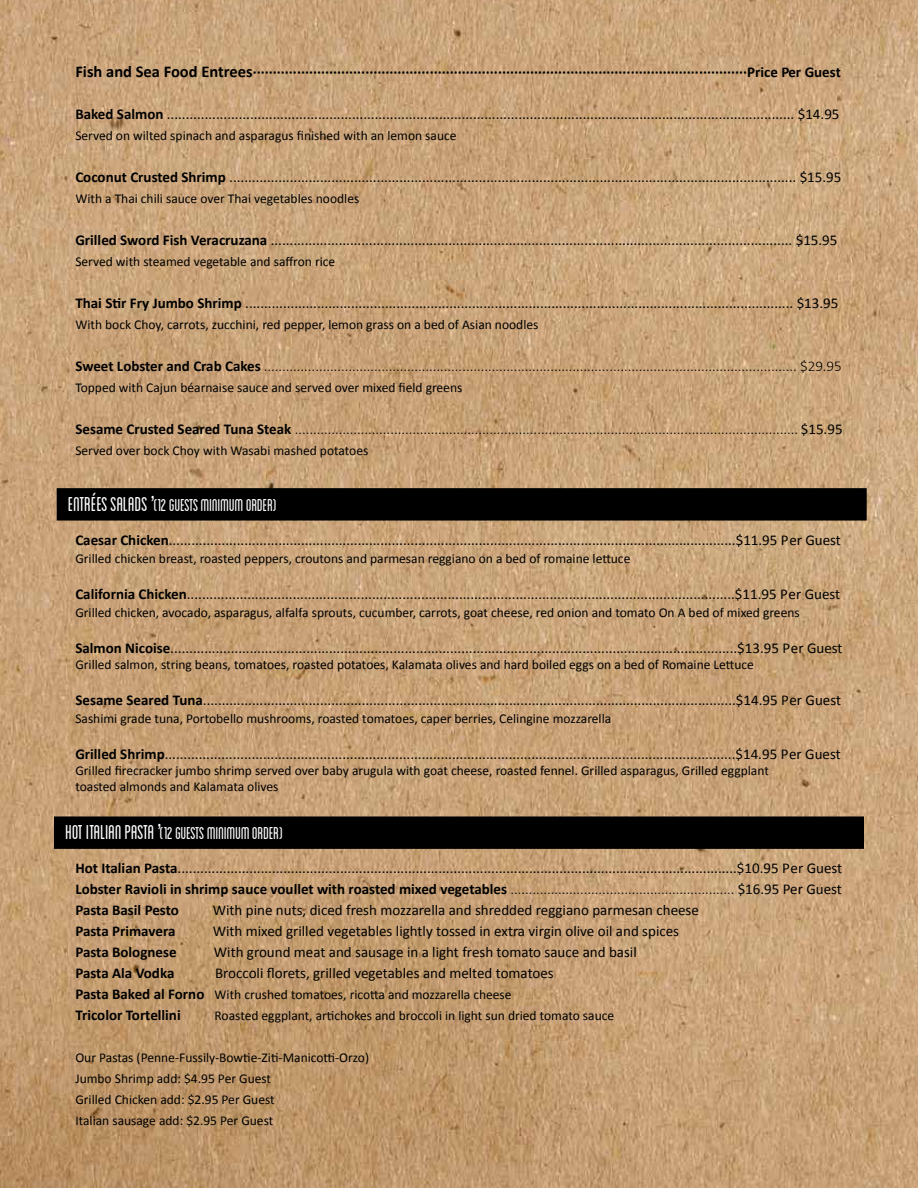
<style>
.page{position:relative;width:918px;height:1188px;background:#fff}
.page>*{position:absolute;margin:0;border:0;box-sizing:border-box;transform-origin:0 0}
.t1{font:condensed 18px "Blanch";color:#fff}
.t2{font:15px/21px "Calibri";color:#000;text-align:justify}
.t3{font:300 15px "Calibri";color:#000}
.t4{font:700 15px "Calibri";color:#000}
.t5{font:13.5px/21px "Calibri";color:#000}
.s1{font-size:16.5px}
.s2{font-weight:700}
.s3{font-weight:400}
.s4{font-size:21px}
.s5{font-weight:300}
.s6{font-weight:700;font-size:15px}
</style>
<div class="page">
<img style="left:0;top:0;width:918px;height:1188px">
<div style="left:57px;top:489px;width:809px;height:31px;background:#000"></div>
<div style="left:57px;top:488px;width:810px;height:33px;border:2px solid #000"></div>
<div style="left:55px;top:817px;width:808px;height:31px;background:#000"></div>
<div style="left:54px;top:816px;width:810px;height:33px;border:2px solid #000"></div>
<p class="t4" style="left:75px;top:63px;width:767px"><span class="s1">Fish and Sea Food Entrees</span>···························································································································Price Per Guest</p>
<p class="t2" style="left:75px;top:104px;width:766px"><span class="s2">Baked Salmon</span> ...................................................................................................................................................................... $14.95</p>
<p class="t5" style="left:75px;top:125px;width:383px">Served on wilted spinach and asparagus finished with an lemon sauce</p>
<p class="t2" style="left:75px;top:167px;width:768px"><span class="s2">Coconut Crusted Shrimp</span> ...................................................................................................................................................... $15.95</p>
<p class="t5" style="left:75px;top:188px;width:285px">With a Thai chili sauce over Thai vegetables noodles</p>
<p class="t2" style="left:75px;top:230px;width:764px"><span class="s2">Grilled Sword Fish Veracruzana</span> .......................................................................................................................................... $15.95</p>
<p class="t5" style="left:75px;top:251px;width:261px">Served with steamed vegetable and saffron rice</p>
<p class="t2" style="left:75px;top:293px;width:765px"><span class="s2">Thai Stir Fry Jumbo Shrimp</span> ................................................................................................................................................. $13.95</p>
<p class="t5" style="left:75px;top:314px;width:465px">With bock Choy, carrots, zucchini, red pepper, lemon grass on a bed of Asian noodles</p>
<p class="t3" style="left:75px;top:357px;width:768px"><span class="s2">Sweet Lobster and Crab Cakes</span> ................................................................................................................................................. $29.95</p>
<p class="t5" style="left:75px;top:377px;width:388px">Topped with Cajun béarnaise sauce and served over mixed field greens</p>
<p class="t3" style="left:75px;top:420px;width:769px"><span class="s2">Sesame Crusted Seared Tuna Steak</span> ......................................................................................................................................... <span class="s3">$15.95</span></p>
<p class="t5" style="left:75px;top:440px;width:295px">Served over bock Choy with Wasabi mashed potatoes</p>
<p class="t1" style="left:68px;top:495px;width:210px"><span class="s4">ENTRÉES SALADS</span> (12 GUESTS MINIMUM ORDER)</p>
<p class="t2" style="left:75px;top:529px;width:767px"><span class="s2">Caesar Chicken</span>......................................................................................................................................................$11.95 Per Guest</p>
<p class="t5" style="left:75px;top:548px;width:557px">Grilled chicken breast, roasted peppers, croutons and parmesan reggiano on a bed of romaine lettuce</p>
<p class="t2" style="left:75px;top:583px;width:766px"><span class="s2">California Chicken</span>.................................................................................................................................................$11.95 Per Guest</p>
<p class="t5" style="left:75px;top:602px;width:726px">Grilled chicken, avocado, asparagus, alfalfa sprouts, cucumber, carrots, goat cheese, red onion and tomato On A bed of mixed greens</p>
<p class="t2" style="left:75px;top:637px;width:769px"><span class="s2">Salmon Nicoise</span>......................................................................................................................................................$13.95 Per Guest</p>
<p class="t5" style="left:75px;top:654px;width:680px">Grilled salmon, string beans, tomatoes, roasted potatoes, Kalamata olives and hard boiled eggs on a bed of Romaine Lettuce</p>
<p class="t2" style="left:75px;top:690px;width:767px"><span class="s2">Sesame Seared Tuna</span>.............................................................................................................................................$14.95 Per Guest</p>
<p class="t5" style="left:75px;top:708px;width:537px">Sashimi grade tuna, Portobello mushrooms, roasted tomatoes, caper berries, Celingine mozzarella</p>
<p class="t2" style="left:75px;top:744px;width:767px"><span class="s2">Grilled Shrimp</span>.......................................................................................................................................................$14.95 Per Guest</p>
<p class="t5" style="left:75px;top:763px;width:695px;line-height:16.2px">Grilled firecracker jumbo shrimp served over baby arugula with goat cheese, roasted fennel. Grilled asparagus, Grilled eggplant toasted almonds and Kalamata olives</p>
<p class="t1" style="left:65px;top:823px;width:219px"><span class="s4">HOT ITALIAN PASTA</span> (12 GUESTS MINIMUM ORDER)</p>
<p class="t2" style="left:75px;top:858px;width:768px"><span class="s2">Hot Italian Pasta</span>....................................................................................................................................................$10.95 Per Guest <span class="s2">Lobster Ravioli in shrimp sauce voullet with roasted mixed vegetables</span> <span class="s5">.............................................................</span> $16.95 Per Guest <span class="s2">Pasta Basil Pesto</span></p>
<p class="t2" style="left:213px;top:900px;width:488px">With pine nuts, diced fresh mozzarella and shredded reggiano parmesan cheese</p>
<p class="t4" style="left:75px;top:922px;width:102px">Pasta Primavera</p>
<p class="t2" style="left:213px;top:921px;width:468px">With mixed grilled vegetables lightly tossed in extra virgin olive oil and spices</p>
<p class="t4" style="left:75px;top:943px;width:103px">Pasta Bolognese</p>
<p class="t2" style="left:214px;top:942px;width:424px">With ground meat and sausage in a light fresh tomato sauce and basil</p>
<p class="t4" style="left:75px;top:964px;width:101px">Pasta Ala Vodka</p>
<p class="t2" style="left:215px;top:963px;width:340px">Broccoli florets, grilled vegetables and melted tomatoes</p>
<p class="t5" style="left:75px;top:984px;width:438px"><span class="s6">Pasta Baked al Forno</span> With crushed tomatoes, ricotta and mozzarella cheese</p>
<p class="t4" style="left:75px;top:1006px;width:107px">Tricolor Tortellini</p>
<p class="t5" style="left:215px;top:1005px;width:401px">Roasted eggplant, artichokes and broccoli in light sun dried tomato sauce</p>
<p class="t5" style="left:75px;top:1047px;width:295px">Our Pastas (Penne-Fussily-Bowtie-Ziti-Manicotti-Orzo)<br>Jumbo Shrimp add: $4.95 Per Guest<br>Grilled Chicken add: $2.95 Per Guest<br>Italian sausage add: $2.95 Per Guest</p>
</div>
